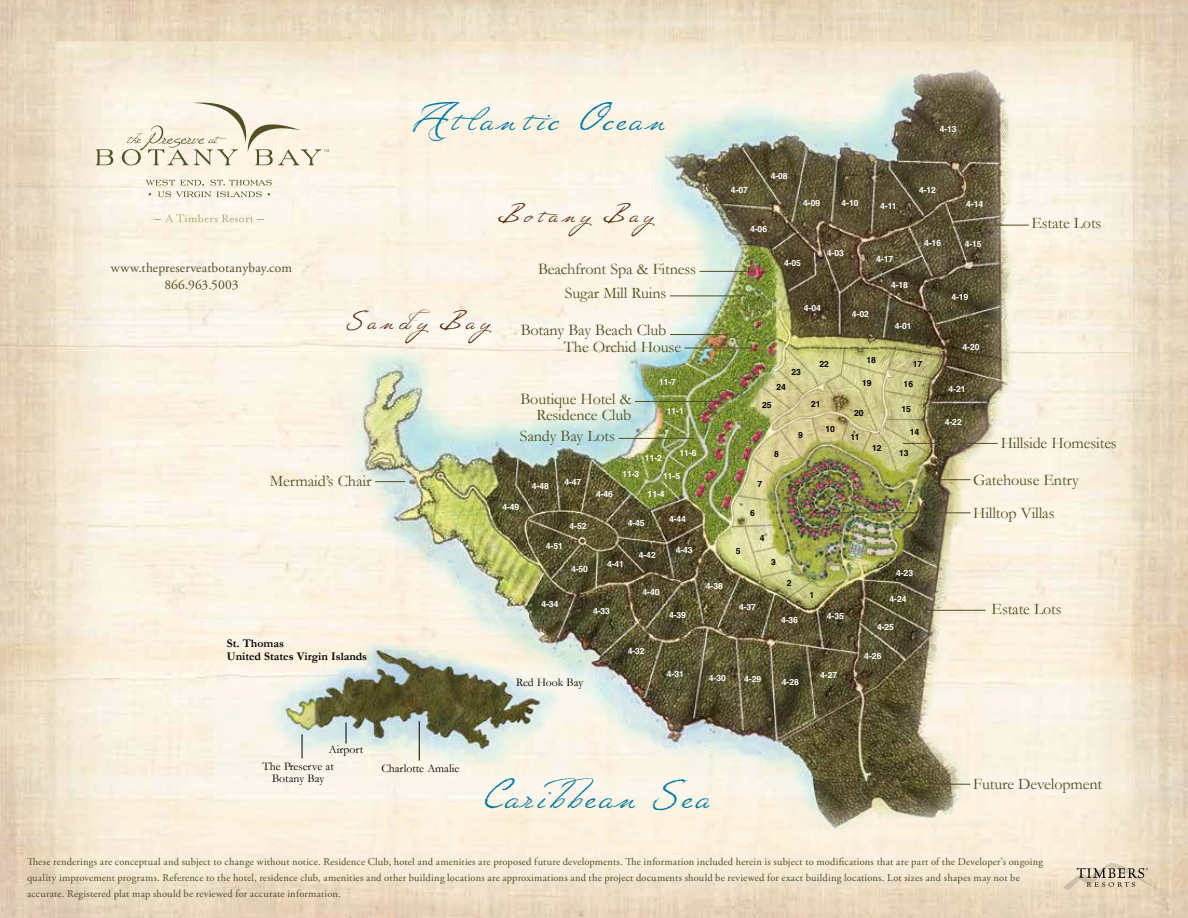
<style>
.page{position:relative;width:1188px;height:918px;background:#fff}
.page>*{position:absolute;margin:0;border:0;box-sizing:border-box;transform-origin:0 0}
.t1{font:40.35px "Ivana Scr URWD";letter-spacing:.1em;color:#0076a0}
.t2{font:38.4px "Ivana Scr URWD";letter-spacing:.1em;color:#0076a0}
.t3{font:26.25px "Ivana Scr URWD";letter-spacing:.2em;color:#4d2202}
.t4{font:16.2px/16.2px "Garamond";letter-spacing:-.01em;color:#524f26;text-align:right}
.t5{font:13.5px/16.5px "Adobe Garamond Pro";letter-spacing:.01em;color:#524f26;text-align:center}
.t6{font:11.7px/17.7px "Garamond";color:#000}
.t7{font:700 11.7px/13.2px "Garamond";color:#000}
.t8{font:10.5px/15.8px "Adobe Garamond Pro";letter-spacing:.015em;color:#524f26}
.t9{font:700 8.55px "Helvetica";letter-spacing:-.01em;color:#fff}
.t10{font:700 8.55px "Helvetica";letter-spacing:-.01em;color:#000}
</style>
<div class="page">
<img style="left:324px;top:32px;width:722px;height:860px">
<hr style="left:670px;top:295px;width:77px;height:1px;background:#524f26">
<hr style="left:685px;top:348px;width:67px;height:1px;background:#524f26">
<hr style="left:670px;top:334px;width:51px;height:1px;background:#524f26">
<hr style="left:619px;top:438px;width:75px;height:1px;background:#524f26">
<hr style="left:635px;top:401px;width:78px;height:1px;background:#524f26">
<hr style="left:700px;top:271px;width:55px;height:1px;background:#524f26">
<hr style="left:940px;top:479px;width:30px;height:1px;background:#524f26">
<hr style="left:838px;top:512px;width:132px;height:1px;background:#524f26">
<hr style="left:903px;top:784px;width:67px;height:1px;background:#524f26">
<hr style="left:903px;top:443px;width:95px;height:1px;background:#524f26">
<hr style="left:925px;top:610px;width:61px;height:1px;background:#524f26">
<hr style="left:930px;top:225px;width:99px;height:1px;background:#524f26">
<img style="left:220px;top:631px;width:374px;height:169px">
<svg style="left:302px;top:734px;width:1px;height:24px"></svg>
<svg style="left:346px;top:722px;width:1px;height:22px"></svg>
<hr style="left:419px;top:721px;width:1px;height:40px;background:#000">
<hr style="left:375px;top:481px;width:30px;height:1px;background:#524f26">
<svg style="left:146px;top:180px;width:126px;height:17px;background:#e1dbca"></svg>
<svg style="left:96px;top:149px;width:17px;height:16px"></svg>
<svg style="left:122px;top:103px;width:207px;height:63px;background:#ece3d3"></svg>
<svg style="left:154px;top:214px;width:109px;height:8px"></svg>
<svg style="left:1063px;top:863px;width:98px;height:29px;background:#d5c6af"></svg>
<h2 class="t2" style="left:407px;top:94px;width:259px">Atlantic Ocean</h2>
<p class="t9" style="left:940px;top:124px;width:18px">4-13</p>
<p class="t9" style="left:771px;top:171px;width:18px">4-08</p>
<p class="t9" style="left:731px;top:184px;width:18px">4-07</p>
<p class="t9" style="left:919px;top:185px;width:18px">4-12</p>
<h3 class="t3" style="left:496px;top:198px;width:159px">Botany Bay</h3>
<p class="t9" style="left:750px;top:224px;width:18px">4-06</p>
<p class="t9" style="left:803px;top:198px;width:18px">4-09</p>
<p class="t9" style="left:842px;top:198px;width:18px">4-10</p>
<p class="t9" style="left:880px;top:201px;width:18px">4-11</p>
<p class="t9" style="left:966px;top:199px;width:18px">4-14</p>
<h3 class="t4" style="left:1031px;top:215px;width:72px">Estate Lots</h3>
<p class="t9" style="left:924px;top:238px;width:18px">4-16</p>
<p class="t9" style="left:965px;top:239px;width:18px">4-15</p>
<p class="t5" style="left:111px;top:260px;width:183px">www.thepreserveatbotanybay.com<br>866.963.5003</p>
<h3 class="t3" style="left:342px;top:304px;width:149px">Sandy Bay</h3>
<h3 class="t4" style="left:270px;top:473px;width:103px">Mermaid’s Chair</h3>
<h3 class="t4" style="left:538px;top:260px;width:159px">Beachfront Spa &amp; Fitness</h3>
<h3 class="t4" style="left:565px;top:285px;width:103px">Sugar Mill Ruins</h3>
<h3 class="t4" style="left:564px;top:338px;width:119px">The Orchid House</h3>
<h3 class="t4" style="left:521px;top:322px;width:147px">Botany Bay Beach Club</h3>
<h3 class="t4" style="left:521px;top:391px;width:112px">Boutique Hotel &amp;<br>Residence Club</h3>
<h3 class="t4" style="left:520px;top:427px;width:97px">Sandy Bay Lots</h3>
<p class="t9" style="left:659px;top:376px;width:18px">11-7</p>
<p class="t9" style="left:667px;top:406px;width:18px">11-1</p>
<p class="t9" style="left:645px;top:453px;width:18px">11-2</p>
<p class="t9" style="left:680px;top:447px;width:18px">11-6</p>
<p class="t9" style="left:502px;top:502px;width:18px">4-49</p>
<p class="t9" style="left:532px;top:481px;width:18px">4-48</p>
<p class="t9" style="left:564px;top:476px;width:18px">4-47</p>
<p class="t9" style="left:570px;top:521px;width:18px">4-52</p>
<p class="t9" style="left:546px;top:541px;width:18px">4-51</p>
<p class="t9" style="left:571px;top:564px;width:18px">4-50</p>
<p class="t9" style="left:596px;top:489px;width:18px">4-46</p>
<p class="t9" style="left:622px;top:469px;width:18px">11-3</p>
<p class="t9" style="left:663px;top:470px;width:18px">11-5</p>
<p class="t9" style="left:648px;top:489px;width:18px">11-4</p>
<p class="t9" style="left:628px;top:518px;width:18px">4-45</p>
<p class="t9" style="left:639px;top:549px;width:18px">4-42</p>
<p class="t9" style="left:669px;top:513px;width:18px">4-44</p>
<p class="t9" style="left:676px;top:544px;width:18px">4-43</p>
<p class="t9" style="left:607px;top:558px;width:18px">4-41</p>
<p class="t9" style="left:784px;top:257px;width:18px">4-05</p>
<p class="t9" style="left:827px;top:248px;width:18px">4-03</p>
<p class="t9" style="left:876px;top:254px;width:18px">4-17</p>
<p class="t9" style="left:891px;top:280px;width:18px">4-18</p>
<p class="t9" style="left:804px;top:302px;width:18px">4-04</p>
<p class="t9" style="left:852px;top:308px;width:18px">4-02</p>
<p class="t9" style="left:895px;top:321px;width:18px">4-01</p>
<p class="t10" style="left:736px;top:546px;width:6px">5</p>
<p class="t10" style="left:792px;top:366px;width:11px">23</p>
<p class="t10" style="left:777px;top:382px;width:11px">24</p>
<p class="t10" style="left:820px;top:358px;width:11px">22</p>
<p class="t10" style="left:762px;top:400px;width:11px">25</p>
<p class="t10" style="left:811px;top:399px;width:11px">21</p>
<p class="t10" style="left:758px;top:478px;width:6px">7</p>
<p class="t10" style="left:750px;top:508px;width:6px">6</p>
<p class="t10" style="left:760px;top:533px;width:6px">4</p>
<p class="t10" style="left:774px;top:448px;width:6px">8</p>
<p class="t10" style="left:771px;top:557px;width:6px">3</p>
<p class="t10" style="left:798px;top:430px;width:6px">9</p>
<p class="t10" style="left:825px;top:423px;width:11px">10</p>
<p class="t10" style="left:866px;top:354px;width:11px">18</p>
<p class="t10" style="left:862px;top:378px;width:11px">19</p>
<p class="t10" style="left:854px;top:408px;width:11px">20</p>
<p class="t10" style="left:851px;top:432px;width:10px">11</p>
<p class="t10" style="left:872px;top:443px;width:11px">12</p>
<p class="t10" style="left:913px;top:359px;width:11px">17</p>
<p class="t10" style="left:904px;top:379px;width:11px">16</p>
<p class="t10" style="left:901px;top:404px;width:11px">15</p>
<p class="t10" style="left:910px;top:426px;width:11px">14</p>
<p class="t10" style="left:899px;top:448px;width:11px">13</p>
<p class="t9" style="left:896px;top:568px;width:18px">4-23</p>
<p class="t9" style="left:951px;top:292px;width:18px">4-19</p>
<p class="t9" style="left:963px;top:341px;width:18px">4-20</p>
<p class="t9" style="left:949px;top:384px;width:18px">4-21</p>
<p class="t9" style="left:945px;top:417px;width:18px">4-22</p>
<h3 class="t4" style="left:1001px;top:435px;width:118px">Hillside Homesites</h3>
<h3 class="t4" style="left:973px;top:463px;width:107px;line-height:33.2px;text-align:left">Gatehouse Entry<br>Hilltop Villas</h3>
<p class="t9" style="left:542px;top:599px;width:18px">4-34</p>
<p class="t9" style="left:593px;top:606px;width:18px">4-33</p>
<p class="t9" style="left:643px;top:587px;width:18px">4-40</p>
<p class="t9" style="left:669px;top:610px;width:18px">4-39</p>
<p class="t9" style="left:706px;top:580px;width:18px">4-38</p>
<p class="t9" style="left:739px;top:602px;width:18px">4-37</p>
<p class="t10" style="left:787px;top:578px;width:6px">2</p>
<p class="t9" style="left:781px;top:615px;width:18px">4-36</p>
<p class="t10" style="left:809px;top:590px;width:6px">1</p>
<p class="t9" style="left:827px;top:611px;width:18px">4-35</p>
<p class="t9" style="left:890px;top:594px;width:18px">4-24</p>
<p class="t9" style="left:877px;top:622px;width:18px">4-25</p>
<h3 class="t4" style="left:992px;top:601px;width:72px">Estate Lots</h3>
<p class="t7" style="left:227px;top:636px;width:142px">St. Thomas<br>United States Virgin Islands</p>
<p class="t9" style="left:628px;top:645px;width:18px">4-32</p>
<p class="t9" style="left:864px;top:651px;width:19px">4-26</p>
<p class="t6" style="left:516px;top:674px;width:69px">Red Hook Bay</p>
<p class="t9" style="left:667px;top:669px;width:18px">4-31</p>
<p class="t9" style="left:709px;top:673px;width:18px">4-30</p>
<p class="t9" style="left:744px;top:673px;width:18px">4-29</p>
<p class="t9" style="left:782px;top:676px;width:18px">4-28</p>
<p class="t9" style="left:820px;top:670px;width:18px">4-27</p>
<p class="t6" style="left:263px;top:740px;width:102px;text-indent:66px">Airport<br>The Preserve at</p>
<p class="t6" style="left:272px;top:769px;width:54px">Botany Bay</p>
<p class="t6" style="left:381px;top:759px;width:79px">Charlotte Amalie</p>
<h1 class="t1" style="left:478px;top:770px;width:231px">Caribbean Sea</h1>
<h3 class="t4" style="left:973px;top:776px;width:130px">Future Development</h3>
<p class="t8" style="left:27px;top:855px;width:1018px">These renderings are conceptual and subject to change without notice. Residence Club, hotel and amenities are proposed future developments. The information included herein is subject to modifications that are part of the Developer's ongoing quality improvement programs. Reference to the hotel, residence club, amenities and other building locations are approximations and the project documents should be reviewed for exact building locations. Lot sizes and shapes may not be accurate. Registered plat map should be reviewed for accurate information.</p>
</div>
